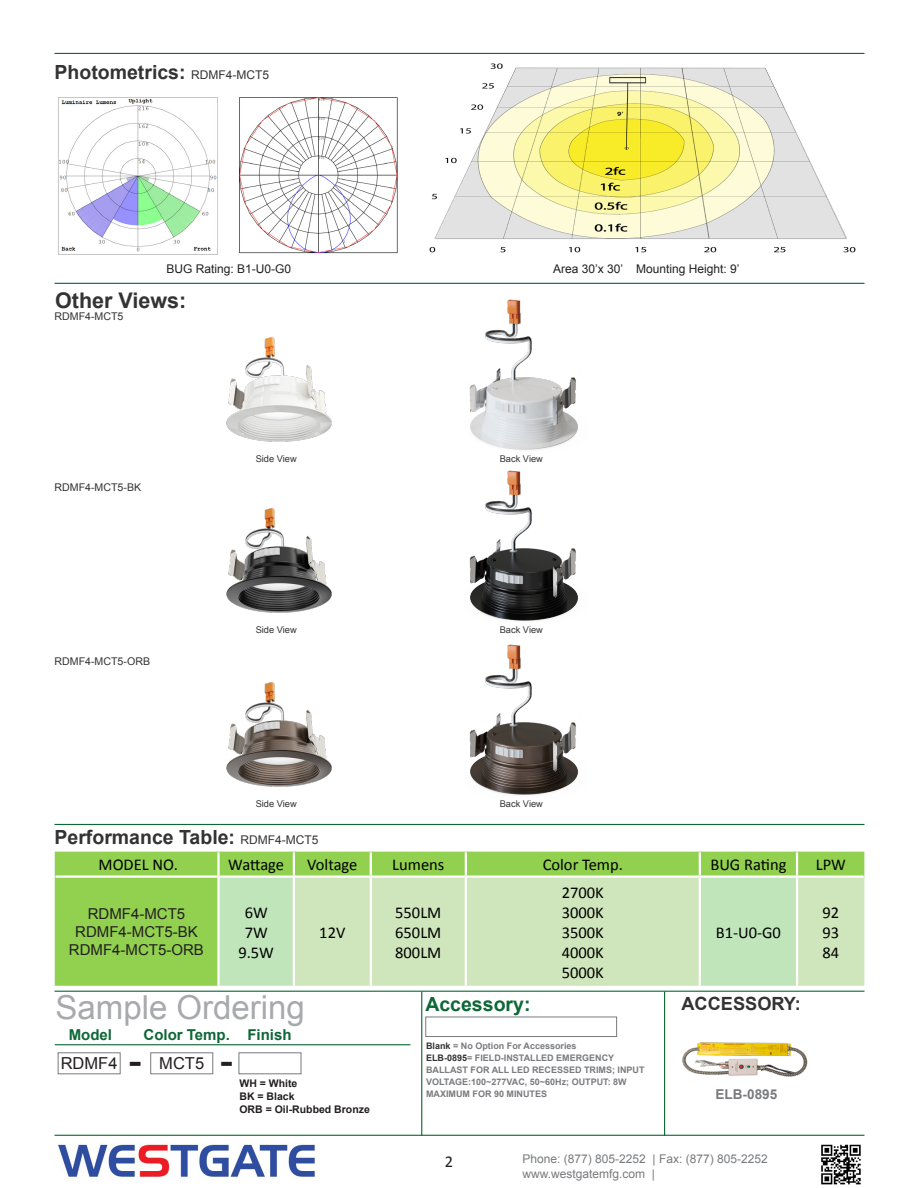
<style>
.page{position:relative;width:918px;height:1188px;background:#fff}
.page>*{position:absolute;margin:0;border:0;box-sizing:border-box;transform-origin:0 0}
.t1{font:33px "Arial";color:#a8a9ad}
.t2{font:700 28.5px "Verdana";color:#231f20}
.t3{font:700 21.6px "Arial";color:#333}
.t4{font:700 19.5px "Arial";color:#333}
.t5{font:700 19.5px "Arial";color:#0d6736}
.t6{font:700 18.15px "Arial";color:#333}
.t7{font:16.5px/19.8px "Calibri";color:#000;text-align:justify}
.t8{font:16.5px "Arial";color:#231f20}
.t9{font:16.5px "Calibri";color:#231f20}
.t10{font:15px "Arial";color:#231f20}
.t11{font:700 15px "Arial";color:#0d6736}
.t12{font:700 13.65px "Arial";color:#7a7b7e}
.t13{font:12px "Arial";color:#787a7d}
.t14{font:12px "Arial";color:#231f20}
.t15{font:10.65px "Arial";color:#333}
.t16{font:700 10.5px "Arial";color:#231f20}
.t17{font:9.3px "Arial";color:#333}
.t18{font:700 9px/12px "Arial";color:#7a7b7e}
.s1{font-weight:400;font-size:12px}
.s2{color:#323332}
</style>
<div class="page">
<hr style="left:55px;top:824px;width:810px;height:1px;background:#0d6736">
<hr style="left:55px;top:53px;width:810px;height:1px;background:#0d6736">
<hr style="left:55px;top:283px;width:810px;height:1px;background:#0d6736">
<hr style="left:55px;top:991px;width:810px;height:1px;background:#0d6736">
<hr style="left:55px;top:1135px;width:810px;height:1px;background:#0d6736">
<img style="left:429px;top:63px;width:427px;height:190px">
<img style="left:469px;top:299px;width:109px;height:151px">
<img style="left:469px;top:470px;width:110px;height:151px">
<img style="left:239px;top:97px;width:159px;height:157px">
<img style="left:58px;top:97px;width:160px;height:158px">
<img style="left:58px;top:1144px;width:257px;height:34px">
<img style="left:821px;top:1144px;width:40px;height:41px">
<div style="left:58px;top:1052px;width:63px;height:22px;border:1px solid #787a7d"></div>
<div style="left:150px;top:1052px;width:63px;height:22px;border:1px solid #787a7d"></div>
<hr style="left:55px;top:1044px;width:355px;height:1px;background:#0d6736">
<div style="left:239px;top:1052px;width:62px;height:22px;background:#fff;border:1px solid #787a7d"></div>
<img style="left:226px;top:336px;width:106px;height:106px">
<img style="left:226px;top:507px;width:106px;height:106px">
<img style="left:469px;top:644px;width:110px;height:151px">
<img style="left:226px;top:681px;width:106px;height:106px">
<div style="left:55px;top:852px;width:809px;height:134px;background:#92d050"></div>
<div style="left:220px;top:878px;width:73px;height:108px;background:#c0e5bb"></div>
<svg style="left:295px;top:878px;width:569px;height:108px;background:#cce5bb"></svg>
<hr style="left:217px;top:852px;width:3px;height:23px;background:#fff">
<hr style="left:293px;top:852px;width:2px;height:23px;background:#fff">
<hr style="left:370px;top:852px;width:2px;height:23px;background:#fff">
<hr style="left:465px;top:852px;width:2px;height:23px;background:#fff">
<hr style="left:699px;top:852px;width:2px;height:23px;background:#fff">
<hr style="left:796px;top:852px;width:2px;height:23px;background:#fff">
<hr style="left:217px;top:878px;width:3px;height:108px;background:#fff">
<hr style="left:293px;top:878px;width:2px;height:108px;background:#fff">
<hr style="left:370px;top:878px;width:2px;height:108px;background:#fff">
<hr style="left:465px;top:878px;width:2px;height:108px;background:#fff">
<hr style="left:699px;top:878px;width:2px;height:108px;background:#fff">
<hr style="left:796px;top:878px;width:2px;height:108px;background:#fff">
<hr style="left:56px;top:875px;width:163px;height:3px;background:#fff">
<hr style="left:219px;top:875px;width:75px;height:3px;background:#fff">
<hr style="left:294px;top:875px;width:77px;height:3px;background:#fff">
<hr style="left:371px;top:875px;width:95px;height:3px;background:#fff">
<hr style="left:466px;top:875px;width:234px;height:3px;background:#fff">
<hr style="left:700px;top:875px;width:97px;height:3px;background:#fff">
<hr style="left:797px;top:875px;width:67px;height:3px;background:#fff">
<hr style="left:421px;top:992px;width:1px;height:144px;background:#0d6736">
<hr style="left:664px;top:992px;width:1px;height:144px;background:#0d6736">
<div style="left:425px;top:1017px;width:192px;height:20px;background:#fff;border:1px solid #787a7d"></div>
<img style="left:683px;top:1042px;width:125px;height:35px">
<p class="t4" style="left:55px;top:60px;width:216px">Photometrics: <span class="s1">RDMF4-MCT5</span></p>
<p class="t14" style="left:167px;top:261px;width:126px">BUG Rating: B1-U0-G0</p>
<p class="t14" style="left:553px;top:261px;width:188px">Area 30’x 30’ Mounting Height: 9’</p>
<p class="t3" style="left:55px;top:286px;width:133px">Other Views:</p>
<p class="t15" style="left:55px;top:309px;width:71px">RDMF4-MCT5</p>
<p class="t15" style="left:55px;top:480px;width:88px">RDMF4-MCT5-BK</p>
<p class="t15" style="left:55px;top:654px;width:97px">RDMF4-MCT5-ORB</p>
<p class="t17" style="left:256px;top:452px;width:43px">Side View</p>
<p class="t17" style="left:256px;top:624px;width:43px">Side View</p>
<p class="t17" style="left:500px;top:453px;width:45px">Back View</p>
<p class="t17" style="left:500px;top:624px;width:45px">Back View</p>
<p class="t17" style="left:256px;top:797px;width:43px">Side View</p>
<p class="t17" style="left:500px;top:798px;width:45px">Back View</p>
<p class="t4" style="left:55px;top:824px;width:266px">Performance Table: <span class="s1">RDMF4-MCT5</span></p>
<p class="t7" style="left:99px;top:854px;width:81px">MODEL NO.</p>
<p class="t7" style="left:228px;top:854px;width:57px">Wattage</p>
<p class="t7" style="left:307px;top:854px;width:52px">Voltage</p>
<p class="t7" style="left:392px;top:854px;width:54px">Lumens</p>
<p class="t7" style="left:543px;top:854px;width:82px">Color Temp.</p>
<p class="t7" style="left:710px;top:854px;width:78px">BUG Rating</p>
<p class="t7" style="left:816px;top:854px;width:32px">LPW</p>
<p class="t10" style="left:88px;top:904px;width:99px">RDMF4-MCT5</p>
<p class="t10" style="left:75px;top:922px;width:124px">RDMF4-MCT5-BK</p>
<p class="t10" style="left:69px;top:940px;width:136px">RDMF4-MCT5-ORB</p>
<p class="t7" style="left:562px;top:883px;width:44px">2700K</p>
<p class="t7" style="left:562px;top:902px;width:44px">3000K</p>
<p class="t7" style="left:562px;top:922px;width:44px">3500K</p>
<p class="t7" style="left:562px;top:942px;width:44px">4000K</p>
<p class="t7" style="left:562px;top:962px;width:44px">5000K</p>
<p class="t7" style="left:245px;top:902px;width:25px">6W</p>
<p class="t7" style="left:245px;top:922px;width:25px">7W</p>
<p class="t7" style="left:238px;top:942px;width:37px">9.5W</p>
<p class="t7" style="left:395px;top:902px;width:48px">550LM 650LM 800LM</p>
<p class="t7" style="left:823px;top:902px;width:18px">92</p>
<p class="t7" style="left:823px;top:922px;width:18px">93</p>
<p class="t7" style="left:823px;top:942px;width:18px">84</p>
<p class="t7" style="left:319px;top:922px;width:28px">12V</p>
<p class="t7" style="left:716px;top:922px;width:67px">B1-U0-G0</p>
<p class="t1" style="left:56px;top:986px;width:251px">Sample Ordering</p>
<p class="t11" style="left:144px;top:1025px;width:88px">Color Temp.</p>
<p class="t2" style="left:220px;top:1045px;width:15px">-</p>
<p class="t11" style="left:69px;top:1025px;width:45px">Model</p>
<p class="t8" style="left:61px;top:1053px;width:58px">RDMF4</p>
<p class="t8" style="left:159px;top:1053px;width:46px">MCT5</p>
<p class="t2" style="left:129px;top:1045px;width:15px">-</p>
<p class="t11" style="left:247px;top:1025px;width:46px">Finish</p>
<p class="t16" style="left:239px;top:1077px;width:60px">WH = White</p>
<p class="t16" style="left:239px;top:1089px;width:57px">BK = Black</p>
<p class="t16" style="left:239px;top:1102px;width:132px">ORB = Oil-Rubbed Bronze</p>
<p class="t5" style="left:425px;top:992px;width:107px">Accessory:</p>
<p class="t18" style="left:426px;top:1041px;width:152px"><span class="s2">Blank</span> = No Option For Accessories</p>
<p class="t18" style="left:426px;top:1053px;width:220px"><span class="s2">ELB-0895</span>= FIELD-INSTALLED EMERGENCY BALLAST FOR ALL LED RECESSED TRIMS; INPUT VOLTAGE:100~277VAC, 50~60Hz; OUTPUT: 8W MAXIMUM FOR 90 MINUTES</p>
<p class="t6" style="left:681px;top:992px;width:121px">ACCESSORY:</p>
<p class="t12" style="left:715px;top:1085px;width:63px">ELB-0895</p>
<p class="t9" style="left:445px;top:1150px;width:10px">2</p>
<p class="t13" style="left:522px;top:1151px;width:247px">Phone: (877) 805-2252 | Fax: (877) 805-2252</p>
<p class="t13" style="left:522px;top:1166px;width:134px">www.westgatemfg.com |</p>
</div>
